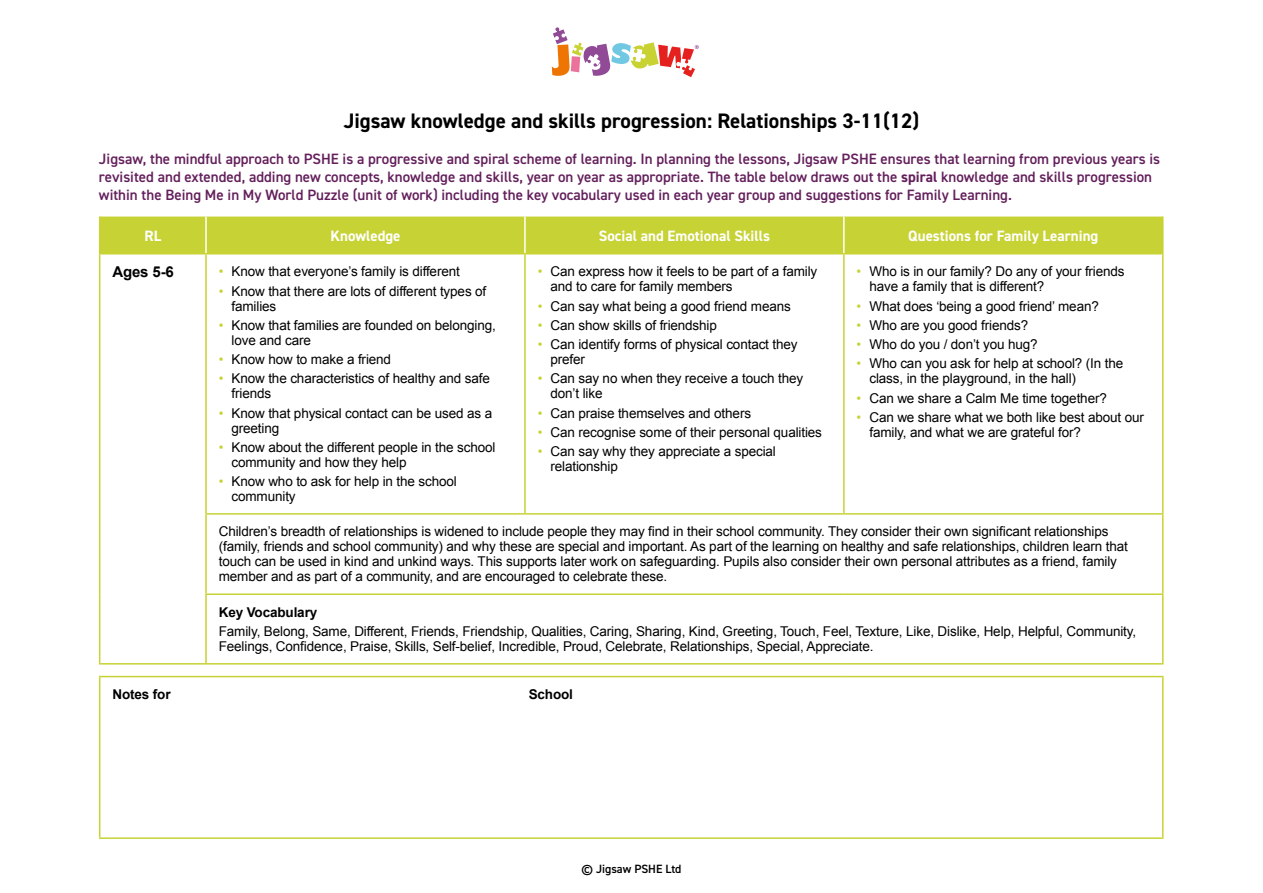
<style>
.page{position:relative;width:1263px;height:893px;background:#fff}
.page>*{position:absolute;margin:0;border:0;box-sizing:border-box;transform-origin:0 0}
.t1{font:700 21px "DIN2014";color:#000}
.t2{font:600 15px/18px "DIN2014";color:#631f5b}
.t3{font:700 15px "DIN2014";color:#fff}
.t4{font:700 15px "Arial";color:#000}
.t5{font:13.5px/15px "Arial";letter-spacing:-.01em;color:#000}
.t6{font:700 13.5px "Arial";letter-spacing:-.01em;color:#000}
.t7{font:600 12px "DIN2014";color:#000}
.s1{font-weight:700}
.s2{color:#c7d234}
</style>
<div class="page">
<svg style="left:552px;top:27px;width:147px;height:50px"></svg>
<div style="left:100px;top:217px;width:1062px;height:36px;background:#c7d234"></div>
<hr style="left:205px;top:217px;width:2px;height:36px;background:#fff">
<hr style="left:524px;top:217px;width:2px;height:36px;background:#fff">
<hr style="left:843px;top:217px;width:2px;height:36px;background:#fff">
<hr style="left:99px;top:217px;width:1px;height:36px;background:#c7d234">
<hr style="left:1162px;top:217px;width:1px;height:36px;background:#c7d234">
<hr style="left:99px;top:254px;width:1px;height:260px;background:#c7d234">
<hr style="left:99px;top:514px;width:1px;height:80px;background:#c7d234">
<hr style="left:99px;top:594px;width:1px;height:69px;background:#c7d234">
<hr style="left:99px;top:253px;width:107px;height:1px;background:#c7d234">
<hr style="left:205px;top:254px;width:2px;height:259px;background:#c7d234">
<hr style="left:206px;top:253px;width:319px;height:1px;background:#c7d234">
<hr style="left:524px;top:254px;width:2px;height:259px;background:#c7d234">
<hr style="left:525px;top:253px;width:319px;height:1px;background:#c7d234">
<hr style="left:843px;top:254px;width:2px;height:259px;background:#c7d234">
<hr style="left:844px;top:253px;width:319px;height:1px;background:#c7d234">
<hr style="left:1162px;top:254px;width:1px;height:259px;background:#c7d234">
<hr style="left:205px;top:515px;width:2px;height:78px;background:#c7d234">
<hr style="left:205px;top:513px;width:320px;height:2px;background:#c7d234">
<hr style="left:525px;top:513px;width:319px;height:2px;background:#c7d234">
<hr style="left:844px;top:513px;width:319px;height:2px;background:#c7d234">
<hr style="left:1162px;top:515px;width:1px;height:78px;background:#c7d234">
<hr style="left:99px;top:677px;width:1px;height:160px;background:#c7d234">
<hr style="left:99px;top:663px;width:107px;height:2px;background:#c7d234">
<hr style="left:99px;top:676px;width:107px;height:1px;background:#c7d234">
<hr style="left:206px;top:676px;width:319px;height:1px;background:#c7d234">
<hr style="left:525px;top:676px;width:319px;height:1px;background:#c7d234">
<hr style="left:844px;top:676px;width:319px;height:1px;background:#c7d234">
<hr style="left:99px;top:837px;width:107px;height:2px;background:#c7d234">
<hr style="left:206px;top:837px;width:319px;height:2px;background:#c7d234">
<hr style="left:525px;top:837px;width:319px;height:2px;background:#c7d234">
<hr style="left:844px;top:837px;width:319px;height:2px;background:#c7d234">
<hr style="left:205px;top:595px;width:2px;height:68px;background:#c7d234">
<hr style="left:205px;top:593px;width:320px;height:2px;background:#c7d234">
<hr style="left:525px;top:593px;width:319px;height:2px;background:#c7d234">
<hr style="left:844px;top:593px;width:319px;height:2px;background:#c7d234">
<hr style="left:206px;top:663px;width:319px;height:2px;background:#c7d234">
<hr style="left:525px;top:663px;width:319px;height:2px;background:#c7d234">
<hr style="left:844px;top:663px;width:319px;height:2px;background:#c7d234">
<hr style="left:1162px;top:595px;width:1px;height:68px;background:#c7d234">
<hr style="left:1162px;top:677px;width:1px;height:160px;background:#c7d234">
<h1 class="t1" style="left:344px;top:107px;width:577px">Jigsaw knowledge and skills progression: Relationships 3-11(12)</h1>
<p class="t2" style="left:99px;top:150px;width:1063px">Jigsaw, the mindful approach to PSHE is a progressive and spiral scheme of learning. In planning the lessons, Jigsaw PSHE ensures that learning from previous years is revisited and extended, adding new concepts, knowledge and skills, year on year as appropriate. The table below draws out the <span class="s1">spiral</span> knowledge and skills progression within the Being Me in My World Puzzle (unit of work) including the key vocabulary used in each year group and suggestions for Family Learning.</p>
<p class="t3" style="left:144px;top:226px;width:18px">RL</p>
<p class="t3" style="left:330px;top:226px;width:72px">Knowledge</p>
<p class="t3" style="left:599px;top:226px;width:173px">Social and Emotional Skills</p>
<p class="t3" style="left:908px;top:226px;width:192px">Questions for Family Learning</p>
<p class="t4" style="left:112px;top:262px;width:63px">Ages 5-6</p>
<p class="t5" style="left:219px;top:264px;width:243px"><span class="s2">•</span> Know that everyone’s family is different</p>
<p class="t5" style="left:231px;top:283px;width:256px;text-indent:-13px"><span class="s2">•</span> Know that there are lots of different types of families</p>
<p class="t5" style="left:231px;top:318px;width:266px;text-indent:-13px"><span class="s2">•</span> Know that families are founded on belonging, love and care</p>
<p class="t5" style="left:219px;top:352px;width:174px"><span class="s2">•</span> Know how to make a friend</p>
<p class="t5" style="left:231px;top:371px;width:260px;text-indent:-13px"><span class="s2">•</span> Know the characteristics of healthy and safe friends</p>
<p class="t5" style="left:231px;top:405px;width:262px;text-indent:-13px"><span class="s2">•</span> Know that physical contact can be used as a greeting</p>
<p class="t5" style="left:231px;top:440px;width:265px;text-indent:-13px"><span class="s2">•</span> Know about the different people in the school community and how they help</p>
<p class="t5" style="left:231px;top:474px;width:227px;text-indent:-13px"><span class="s2">•</span> Know who to ask for help in the school community</p>
<p class="t5" style="left:869px;top:264px;width:257px;text-indent:-13px"><span class="s2">•</span> Who is in our family? Do any of your friends have a family that is different?</p>
<p class="t5" style="left:857px;top:298px;width:244px"><span class="s2">•</span> What does ‘being a good friend’ mean?</p>
<p class="t5" style="left:857px;top:318px;width:173px"><span class="s2">•</span> Who are you good friends?</p>
<p class="t5" style="left:857px;top:337px;width:183px"><span class="s2">•</span> Who do you / don’t you hug?</p>
<p class="t5" style="left:869px;top:356px;width:255px;text-indent:-13px"><span class="s2">•</span> Who can you ask for help at school? (In the class, in the playground, in the hall)</p>
<p class="t5" style="left:857px;top:390px;width:252px"><span class="s2">•</span> Can we share a Calm Me time together?</p>
<p class="t5" style="left:869px;top:410px;width:276px;text-indent:-13px"><span class="s2">•</span> Can we share what we both like best about our family, and what we are grateful for?</p>
<p class="t5" style="left:550px;top:264px;width:268px;text-indent:-13px"><span class="s2">•</span> Can express how it feels to be part of a family and to care for family members</p>
<p class="t5" style="left:538px;top:298px;width:255px"><span class="s2">•</span> Can say what being a good friend means</p>
<p class="t5" style="left:538px;top:318px;width:181px"><span class="s2">•</span> Can show skills of friendship</p>
<p class="t5" style="left:550px;top:337px;width:249px;text-indent:-13px"><span class="s2">•</span> Can identify forms of physical contact they prefer</p>
<p class="t5" style="left:550px;top:371px;width:254px;text-indent:-13px"><span class="s2">•</span> Can say no when they receive a touch they don’t like</p>
<p class="t5" style="left:538px;top:405px;width:215px"><span class="s2">•</span> Can praise themselves and others</p>
<p class="t5" style="left:538px;top:425px;width:286px"><span class="s2">•</span> Can recognise some of their personal qualities</p>
<p class="t5" style="left:550px;top:444px;width:227px;text-indent:-13px"><span class="s2">•</span> Can say why they appreciate a special relationship</p>
<p class="t5" style="left:219px;top:524px;width:910px">Children’s breadth of relationships is widened to include people they may find in their school community. They consider their own significant relationships (family, friends and school community) and why these are special and important. As part of the learning on healthy and safe relationships, children learn that touch can be used in kind and unkind ways. This supports later work on safeguarding. Pupils also consider their own personal attributes as a friend, family member and as part of a community, and are encouraged to celebrate these.</p>
<p class="t6" style="left:219px;top:603px;width:100px">Key Vocabulary</p>
<p class="t5" style="left:219px;top:624px;width:919px">Family, Belong, Same, Different, Friends, Friendship, Qualities, Caring, Sharing, Kind, Greeting, Touch, Feel, Texture, Like, Dislike, Help, Helpful, Community,<br>Feelings, Confidence, Praise, Skills, Self-belief, Incredible, Proud, Celebrate, Relationships, Special, Appreciate.</p>
<p class="t6" style="left:112px;top:685px;width:60px">Notes for</p>
<p class="t6" style="left:529px;top:685px;width:46px">School</p>
<p class="t7" style="left:581px;top:861px;width:102px">© Jigsaw PSHE Ltd</p>
</div>
